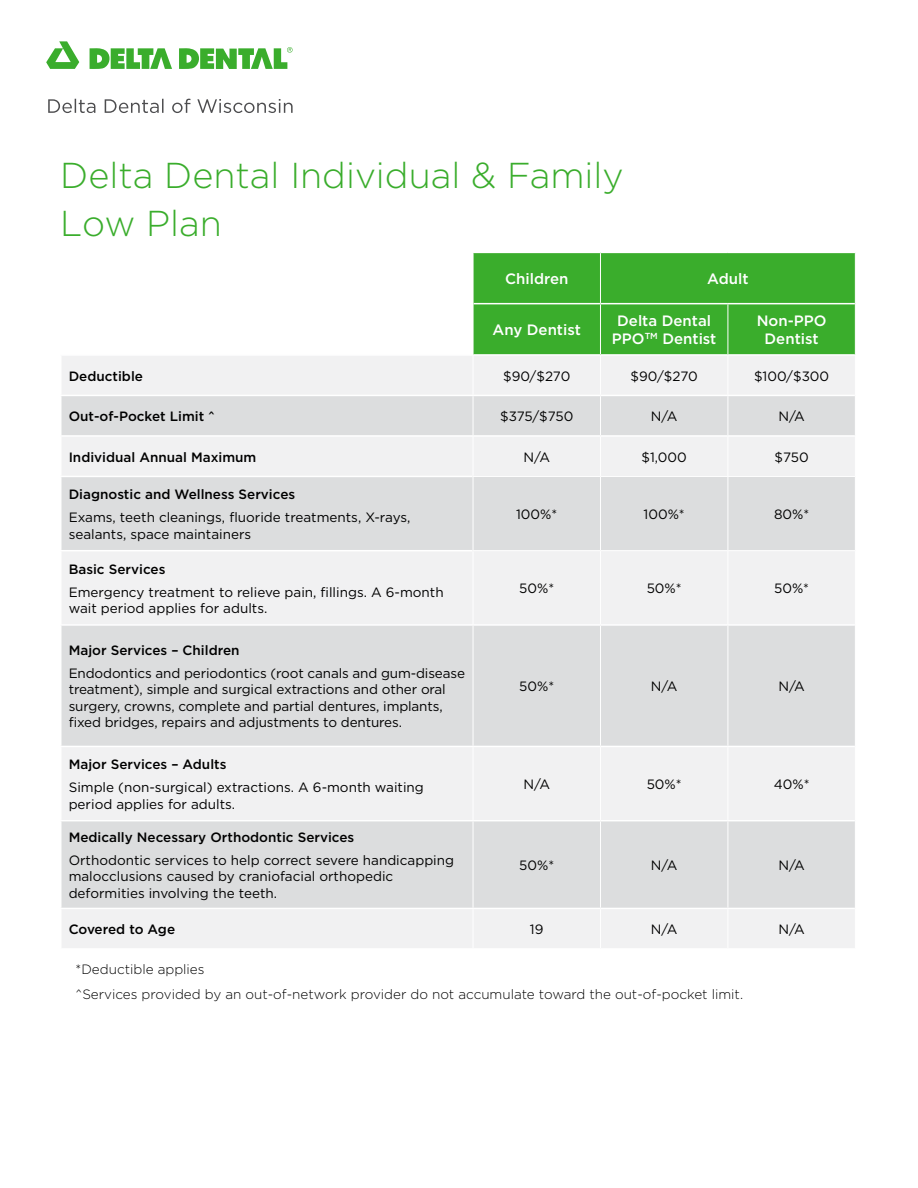
<style>
.page{position:relative;width:918px;height:1188px;background:#fff}
.page>*{position:absolute;margin:0;border:0;box-sizing:border-box;transform-origin:0 0}
.t1{font:300 36px/48px "Gotham";color:#3aad2c}
.t2{font:500 15px/18px "Gotham";color:#fff;text-align:center}
.t3{font:13.5px/16.2px "Gotham";color:#000}
.t4{font:500 13.5px "Gotham";color:#000}
.subhead_1{font:300 13.5px "Gotham";color:#000}
</style>
<div class="page">
<div style="left:474px;top:253px;width:381px;height:101px;background:#3aad2c"></div>
<div style="left:62px;top:356px;width:793px;height:592px;background:#f1f1f2"></div>
<svg style="left:62px;top:396px;width:793px;height:512px;fill:#dcddde"></svg>
<hr style="left:600px;top:253px;width:1px;height:50px;background:#fff">
<hr style="left:600px;top:304px;width:1px;height:50px;background:#fff">
<hr style="left:727px;top:304px;width:1px;height:50px;background:#fff">
<hr style="left:473px;top:356px;width:1px;height:39px;background:#fff">
<hr style="left:600px;top:356px;width:1px;height:39px;background:#fff">
<hr style="left:727px;top:356px;width:1px;height:39px;background:#fff">
<hr style="left:473px;top:396px;width:1px;height:39px;background:#fff">
<hr style="left:600px;top:396px;width:1px;height:39px;background:#fff">
<hr style="left:727px;top:396px;width:1px;height:39px;background:#fff">
<hr style="left:473px;top:437px;width:1px;height:39px;background:#fff">
<hr style="left:600px;top:437px;width:1px;height:39px;background:#fff">
<hr style="left:727px;top:437px;width:1px;height:39px;background:#fff">
<hr style="left:473px;top:551px;width:1px;height:73px;background:#fff">
<hr style="left:600px;top:551px;width:1px;height:73px;background:#fff">
<hr style="left:727px;top:551px;width:1px;height:73px;background:#fff">
<hr style="left:473px;top:626px;width:1px;height:120px;background:#fff">
<hr style="left:600px;top:626px;width:1px;height:120px;background:#fff">
<hr style="left:727px;top:626px;width:1px;height:120px;background:#fff">
<hr style="left:473px;top:747px;width:1px;height:73px;background:#fff">
<hr style="left:600px;top:747px;width:1px;height:73px;background:#fff">
<hr style="left:727px;top:747px;width:1px;height:73px;background:#fff">
<hr style="left:473px;top:821px;width:1px;height:87px;background:#fff">
<hr style="left:600px;top:821px;width:1px;height:87px;background:#fff">
<hr style="left:727px;top:821px;width:1px;height:87px;background:#fff">
<hr style="left:473px;top:909px;width:1px;height:39px;background:#fff">
<hr style="left:600px;top:909px;width:1px;height:39px;background:#fff">
<hr style="left:727px;top:909px;width:1px;height:39px;background:#fff">
<hr style="left:474px;top:303px;width:126px;height:1px;background:#fff">
<hr style="left:600px;top:303px;width:128px;height:1px;background:#fff">
<hr style="left:728px;top:303px;width:127px;height:1px;background:#fff">
<hr style="left:60px;top:395px;width:413px;height:1px;background:#fff">
<hr style="left:473px;top:395px;width:127px;height:1px;background:#fff">
<hr style="left:600px;top:395px;width:128px;height:1px;background:#fff">
<hr style="left:728px;top:395px;width:127px;height:1px;background:#fff">
<hr style="left:60px;top:435px;width:413px;height:2px;background:#fff">
<hr style="left:473px;top:435px;width:127px;height:2px;background:#fff">
<hr style="left:600px;top:435px;width:128px;height:2px;background:#fff">
<hr style="left:728px;top:435px;width:127px;height:2px;background:#fff">
<hr style="left:60px;top:476px;width:413px;height:1px;background:#fff">
<hr style="left:60px;top:550px;width:413px;height:1px;background:#fff">
<hr style="left:60px;top:624px;width:413px;height:2px;background:#fff">
<hr style="left:473px;top:624px;width:127px;height:2px;background:#fff">
<hr style="left:600px;top:624px;width:128px;height:2px;background:#fff">
<hr style="left:728px;top:624px;width:127px;height:2px;background:#fff">
<hr style="left:60px;top:746px;width:413px;height:1px;background:#fff">
<hr style="left:473px;top:746px;width:127px;height:1px;background:#fff">
<hr style="left:600px;top:746px;width:128px;height:1px;background:#fff">
<hr style="left:728px;top:746px;width:127px;height:1px;background:#fff">
<hr style="left:60px;top:820px;width:413px;height:1px;background:#fff">
<hr style="left:473px;top:820px;width:127px;height:1px;background:#fff">
<hr style="left:600px;top:820px;width:128px;height:1px;background:#fff">
<hr style="left:728px;top:820px;width:127px;height:1px;background:#fff">
<hr style="left:60px;top:908px;width:413px;height:1px;background:#fff">
<hr style="left:473px;top:908px;width:127px;height:1px;background:#fff">
<hr style="left:600px;top:908px;width:128px;height:1px;background:#fff">
<hr style="left:728px;top:908px;width:127px;height:1px;background:#fff">
<hr style="left:473px;top:476px;width:127px;height:1px;background:#fff">
<hr style="left:473px;top:477px;width:1px;height:73px;background:#fff">
<hr style="left:600px;top:476px;width:128px;height:1px;background:#fff">
<hr style="left:600px;top:477px;width:1px;height:73px;background:#fff">
<hr style="left:728px;top:476px;width:128px;height:1px;background:#fff">
<hr style="left:728px;top:477px;width:1px;height:73px;background:#fff">
<hr style="left:473px;top:550px;width:127px;height:1px;background:#fff">
<hr style="left:600px;top:550px;width:128px;height:1px;background:#fff">
<hr style="left:728px;top:550px;width:128px;height:1px;background:#fff">
<svg style="left:46px;top:41px;width:33px;height:28px"></svg>
<svg style="left:90px;top:48px;width:82px;height:21px"></svg>
<svg style="left:179px;top:47px;width:114px;height:22px"></svg>
<svg style="left:48px;top:99px;width:245px;height:14px"></svg>
<p class="t1" style="left:60px;top:150px;width:565px">Delta Dental Individual &amp; Family<br>Low Plan</p>
<p class="t2" style="left:505px;top:270px;width:65px">Children</p>
<p class="t2" style="left:707px;top:270px;width:43px">Adult</p>
<p class="t2" style="left:493px;top:321px;width:90px">Any Dentist</p>
<p class="t2" style="left:612px;top:312px;width:106px">Delta Dental<br>PPO<sup>TM</sup> Dentist</p>
<p class="t2" style="left:757px;top:312px;width:71px">Non-PPO<br>Dentist</p>
<p class="t4" style="left:69px;top:367px;width:76px">Deductible</p>
<p class="t3" style="left:503px;top:367px;width:69px">$90/$270</p>
<p class="t3" style="left:631px;top:367px;width:69px">$90/$270</p>
<p class="t3" style="left:754px;top:367px;width:77px">$100/$300</p>
<p class="t4" style="left:69px;top:407px;width:148px">Out-of-Pocket Limit ^</p>
<p class="t3" style="left:500px;top:408px;width:75px">$375/$750</p>
<p class="t3" style="left:651px;top:408px;width:28px">N/A</p>
<p class="t3" style="left:778px;top:408px;width:28px">N/A</p>
<p class="t4" style="left:69px;top:448px;width:189px">Individual Annual Maximum</p>
<p class="t3" style="left:523px;top:448px;width:28px">N/A</p>
<p class="t3" style="left:641px;top:448px;width:47px">$1,000</p>
<p class="t3" style="left:775px;top:448px;width:36px">$750</p>
<p class="t4" style="left:69px;top:486px;width:228px">Diagnostic and Wellness Services</p>
<p class="t3" style="left:69px;top:509px;width:343px">Exams, teeth cleanings, fluoride treatments, X-rays, sealants, space maintainers</p>
<p class="t3" style="left:516px;top:506px;width:43px">100%*</p>
<p class="t3" style="left:644px;top:506px;width:43px">100%*</p>
<p class="t3" style="left:774px;top:506px;width:37px">80%*</p>
<p class="t4" style="left:69px;top:560px;width:98px">Basic Services</p>
<p class="t3" style="left:69px;top:583px;width:376px">Emergency treatment to relieve pain, fillings. A 6-month wait period applies for adults.</p>
<p class="t3" style="left:519px;top:580px;width:36px">50%*</p>
<p class="t3" style="left:647px;top:580px;width:36px">50%*</p>
<p class="t3" style="left:774px;top:580px;width:36px">50%*</p>
<p class="t4" style="left:69px;top:642px;width:172px">Major Services – Children</p>
<p class="t3" style="left:69px;top:665px;width:398px">Endodontics and periodontics (root canals and gum-disease treatment), simple and surgical extractions and other oral surgery, crowns, complete and partial dentures, implants, fixed bridges, repairs and adjustments to dentures.</p>
<p class="t3" style="left:519px;top:678px;width:36px">50%*</p>
<p class="t3" style="left:651px;top:678px;width:28px">N/A</p>
<p class="t3" style="left:778px;top:678px;width:28px">N/A</p>
<p class="t4" style="left:69px;top:756px;width:159px">Major Services – Adults</p>
<p class="t3" style="left:69px;top:779px;width:357px">Simple (non-surgical) extractions. A 6-month waiting period applies for adults.</p>
<p class="t3" style="left:523px;top:776px;width:28px">N/A</p>
<p class="t3" style="left:647px;top:776px;width:36px">50%*</p>
<p class="t3" style="left:774px;top:776px;width:37px">40%*</p>
<p class="t4" style="left:69px;top:829px;width:287px">Medically Necessary Orthodontic Services</p>
<p class="t3" style="left:69px;top:852px;width:387px">Orthodontic services to help correct severe handicapping malocclusions caused by craniofacial orthopedic deformities involving the teeth.</p>
<p class="t3" style="left:519px;top:857px;width:36px">50%*</p>
<p class="t3" style="left:651px;top:857px;width:28px">N/A</p>
<p class="t3" style="left:778px;top:857px;width:28px">N/A</p>
<p class="t4" style="left:69px;top:920px;width:108px">Covered to Age</p>
<p class="t3" style="left:530px;top:921px;width:15px">19</p>
<p class="t3" style="left:651px;top:921px;width:28px">N/A</p>
<p class="t3" style="left:778px;top:921px;width:28px">N/A</p>
<p class="subhead_1" style="left:76px;top:961px;width:130px">*Deductible applies</p>
<p class="subhead_1" style="left:76px;top:986px;width:669px">^Services provided by an out-of-network provider do not accumulate toward the out-of-pocket limit.</p>
</div>
